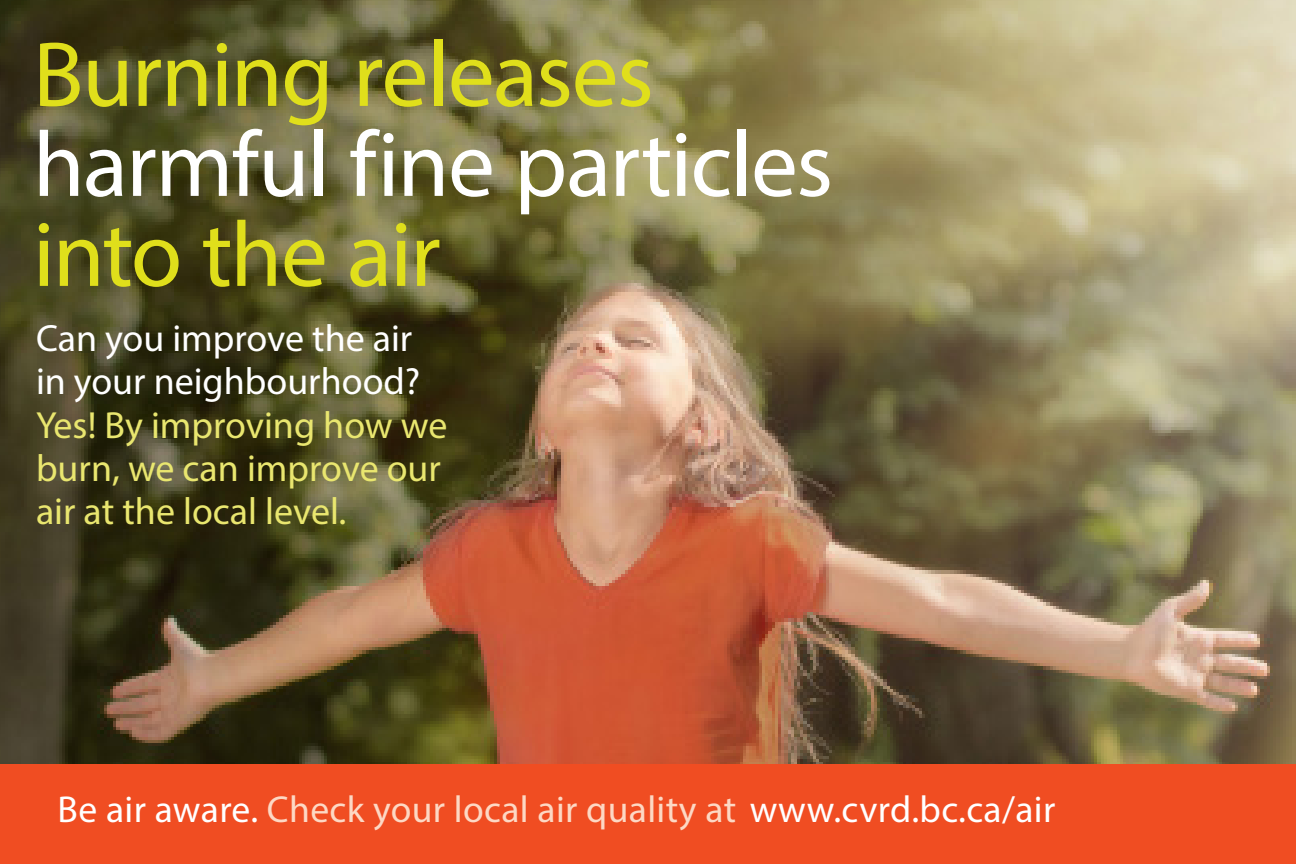
<style>
.page{position:relative;width:1296px;height:864px;background:#fff}
.page>*{position:absolute;margin:0;border:0;box-sizing:border-box;transform-origin:0 0}
.t1{font:93.3px/90px "Myriad Pro";letter-spacing:-.02em;color:#e0df1b}
.Callout{font:38.1px/43.5px "Myriad Pro";color:#e9e66f}
.Section_Subhead_1{font:37.5px "Myriad Pro";letter-spacing:.01em;color:#fff}
.s1{color:#fff}
.s2{color:#fdd8c4}
</style>
<div class="page">
<img style="left:0;top:0;width:1296px;height:765px">
<div style="left:0;top:765px;width:1296px;height:99px;background:#f04d22"></div>
<p class="t1" style="left:33px;top:28px;width:802px">Burning releases <span class="s1">harmful fine particles </span>into the air</p>
<p class="Callout" style="left:36px;top:316px;width:413px"><span class="s1">Can you improve the air in your neighbourhood?<br></span>Yes! By improving how we burn, we can improve our air at the local level.</p>
<p class="Section_Subhead_1" style="left:58px;top:786px;width:999px">Be air aware. <span class="s2">Check your local air quality at</span> www.cvrd.bc.ca/air</p>
</div>
